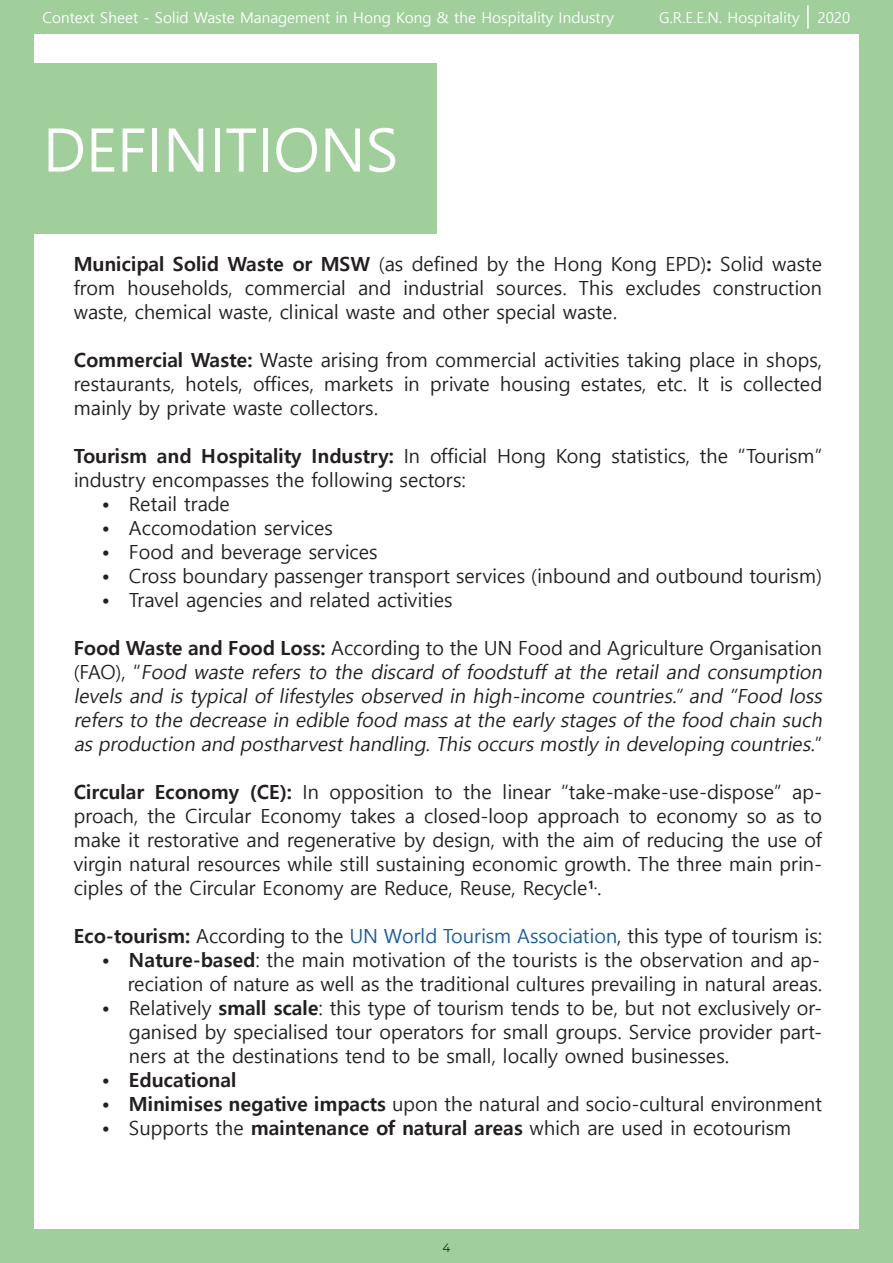
<style>
.page{position:relative;width:893px;height:1263px;background:#a0cf9c}
.page>*{position:absolute;margin:0;border:0;box-sizing:border-box;transform-origin:0 0}
.t1{font:60px "Malgun Gothic";color:#fff}
.t2{font:19.5px/24px "Malgun Gothic";color:#231f20;text-align:justify}
.t3{font:italic 19.5px/24px "Malgun Gothic";color:#231f20}
.t4{font:700 19.5px "Malgun Gothic";color:#231f20}
.t5{font:15px "Malgun Gothic";color:#fff}
.t6{font:12px "Montserrat";color:#231f20}
.s1{font-weight:700}
.s2{font-weight:700;font-style:normal}
.s3{font-style:normal}
.s4{color:#175d9e}
</style>
<div class="page">
<hr style="left:807px;top:5px;width:2px;height:24px;background:#fff">
<div style="left:34px;top:34px;width:825px;height:1195px;background:#fff"></div>
<div style="left:0;top:64px;width:437px;height:170px;background:#a0cf9c"></div>
<p class="t5" style="left:43px;top:9px;width:573px">Context Sheet - Solid Waste Management in Hong Kong &amp; the Hospitality Industry</p>
<p class="t5" style="left:659px;top:9px;width:193px">G.R.E.E.N. Hospitality 2020</p>
<h1 class="t1" style="left:43px;top:116px;width:357px">DEFINITIONS</h1>
<p class="t2" style="left:74px;top:252px;width:750px"><span class="s1">Municipal Solid Waste or MSW</span> (as defined by the Hong Kong EPD)<span class="s1">:</span> Solid waste from households, commercial and industrial sources. This excludes construction waste, chemical waste, clinical waste and other special waste.</p>
<p class="t2" style="left:74px;top:348px;width:750px"><span class="s1">Commercial Waste:</span> Waste arising from commercial activities taking place in shops, restaurants, hotels, offices, markets in private housing estates, etc. It is collected mainly by private waste collectors.</p>
<p class="t2" style="left:74px;top:444px;width:750px"><span class="s1">Tourism and Hospitality Industry:</span> In official Hong Kong statistics, the “Tourism” industry encompasses the following sectors:</p>
<p class="t2" style="left:102px;top:492px;width:130px">• Retail trade</p>
<p class="t2" style="left:102px;top:516px;width:233px">• Accomodation services</p>
<p class="t2" style="left:102px;top:540px;width:277px">• Food and beverage services</p>
<p class="t2" style="left:102px;top:564px;width:722px">• Cross boundary passenger transport services (inbound and outbound tourism)</p>
<p class="t2" style="left:102px;top:588px;width:352px">• Travel agencies and related activities</p>
<p class="t3" style="left:74px;top:636px;width:754px"><span class="s2">Food Waste and Food Loss:</span> <span class="s3">According to the UN Food and Agriculture Organisation ( FA O ) , “</span> Food waste refers to the discard of foodstuff at the retail and consumption levels and is typical of lifestyles observed in high-income countries.” and “Food loss refers to the decrease in edible food mass at the early stages of the food chain such as production and postharvest handling. This occurs mostly in developing countries.<span class="s3">”</span></p>
<p class="t2" style="left:74px;top:780px;width:750px"><span class="s1">Circular Economy (CE):</span> In opposition to the linear “take-make-use-dispose” ap&shy;proach, the Circular Economy takes a closed-loop approach to economy so as to make it restorative and regenerative by design, with the aim of reducing the use of virgin natural resources while still sustaining economic growth. The three main prin&shy;ciples of the Circular Economy are Reduce, Reuse, Recycle<sup>1.</sup>.</p>
<p class="t2" style="left:74px;top:924px;width:750px"><span class="s1">Eco-tourism:</span> According to the <span class="s4">UN World Tourism Association</span>, this type of tourism is:</p>
<p class="t2" style="left:102px;top:948px;width:722px;text-align:right"><span class="s1">• Nature-based</span>: the main motivation of the tourists is the observation and ap&shy;reciation of nature as well as the traditional cultures prevailing in natural areas.</p>
<p class="t2" style="left:129px;top:996px;width:695px;text-indent:-27px">• Relatively <span class="s1">small scale</span>: this type of tourism tends to be, but not exclusively or&shy;ganised by specialised tour operators for small groups. Service provider part&shy;ners at the destinations tend to be small, locally owned businesses.</p>
<p class="t4" style="left:102px;top:1068px;width:136px">• Educational</p>
<p class="t2" style="left:102px;top:1092px;width:722px"><span class="s1">• Minimises negative impacts</span> upon the natural and socio-cultural environment</p>
<p class="t2" style="left:102px;top:1116px;width:691px">• Supports the <span class="s1">maintenance of natural areas</span> which are used in ecotourism</p>
<p class="t6" style="left:442px;top:1239px;width:9px">4</p>
</div>
